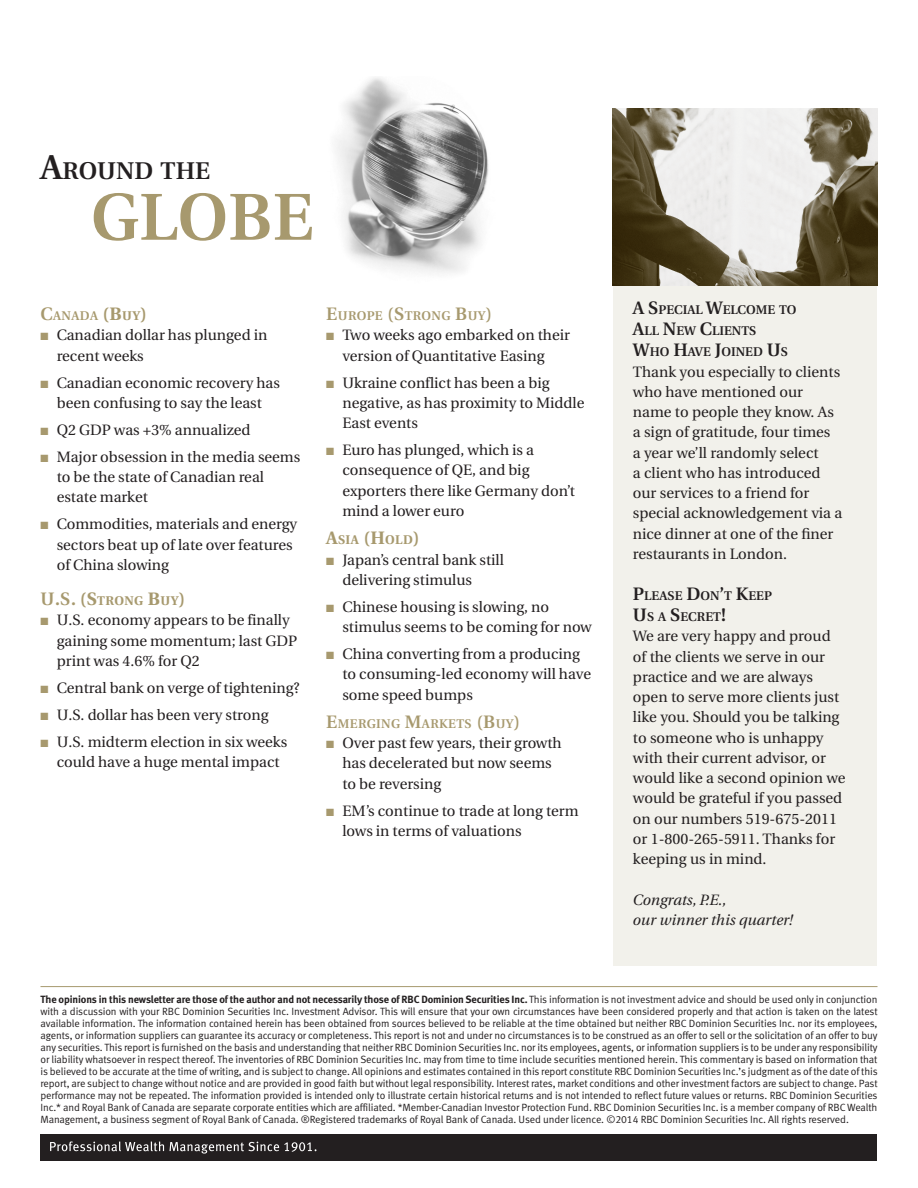
<style>
.page{position:relative;width:918px;height:1188px;background:#fff}
.page>*{position:absolute;margin:0;border:0;box-sizing:border-box;transform-origin:0 0}
.subheads{font:600 66.15px "Utopia";color:#a7996e}
.subheads-2{font:600 24.15px "Utopia";color:#231f20}
.t1{font:15px/20.2px "Utopia";color:#231f20}
.t2{font:italic 15px "Utopia";color:#231f20}
.t3{font:600 12.6px/21px "Utopia";color:#231f20}
.subheads-3{font:600 12.6px "Utopia";letter-spacing:.03em;color:#a7996e}
.subheads-4{font:700 12.6px "Utopia";letter-spacing:.03em;color:#a7996e}
.t4{font:10.5px/12px "Meta Normal LF";letter-spacing:-.01em;color:#231f20;text-align:justify}
.s1{font-size:34.5px}
.s2{font-size:18px}
.s3{font-weight:700;font-size:18px}
.s4{font-weight:700}
.s5{color:#a7996e}
.s6{font-weight:600;font-size:18px}
.s7{font-family:"Meta Bold LF"}
</style>
<div class="page">
<img style="left:336px;top:77px;width:153px;height:196px">
<div style="left:613px;top:283px;width:264px;height:683px;background:#f2f1eb"></div>
<hr style="left:40px;top:986px;width:838px;height:1px;background:#a7996e">
<div style="left:40px;top:1134px;width:838px;height:27px;background:#231f20"></div>
<svg style="left:50px;top:1141px;width:266px;height:13px"></svg>
<img style="left:612px;top:108px;width:266px;height:177px">
<p class="subheads-2" style="left:40px;top:157px;width:171px"><span class="s1">A</span>ROUND THE</p>
<p class="subheads" style="left:91px;top:180px;width:224px">GLOBE</p>
<p class="subheads-3" style="left:40px;top:309px;width:108px"><span class="s2">C</span>ANADA <span class="s3">(B</span><span class="s4">UY</span><span class="s3">)</span></p>
<p class="t1" style="left:57px;top:326px;width:212px;text-indent:-16px"><span class="s5">■</span> Canadian dollar has plunged in recent weeks</p>
<p class="t1" style="left:40px;top:373px;width:241px;text-align:center"><span class="s5">■</span> Canadian economic recovery has been confusing to say the least</p>
<p class="t1" style="left:40px;top:420px;width:212px"><span class="s5">■</span> Q2 GDP was +3% annualized</p>
<p class="t1" style="left:57px;top:447px;width:245px;text-indent:-16px"><span class="s5">■</span> Major obsession in the media seems to be the state of Canadian real estate market</p>
<p class="t1" style="left:57px;top:515px;width:242px;text-indent:-16px"><span class="s5">■</span> Commodities, materials and energy sectors beat up of late over features of China slowing</p>
<p class="subheads-4" style="left:40px;top:594px;width:146px"><span class="s6">U.S.</span> <span class="s2">(S</span>TRONG <span class="s2">B</span>UY<span class="s2">)</span></p>
<p class="t1" style="left:57px;top:610px;width:242px;text-indent:-16px"><span class="s5">■</span> U.S. economy appears to be finally gaining some momentum; last GDP print was 4.6% for Q2</p>
<p class="t1" style="left:40px;top:678px;width:261px"><span class="s5">■</span> Central bank on verge of tightening?</p>
<p class="t1" style="left:40px;top:705px;width:230px"><span class="s5">■</span> U.S. dollar has been very strong</p>
<p class="t1" style="left:40px;top:732px;width:248px;text-align:center"><span class="s5">■</span> U.S. midterm election in six weeks could have a huge mental impact</p>
<p class="subheads-3" style="left:326px;top:309px;width:168px"><span class="s2">E</span>UROPE <span class="s2">(S</span>TRONG <span class="s2">B</span>UY<span class="s2">)</span></p>
<p class="t1" style="left:342px;top:326px;width:229px;text-indent:-16px"><span class="s5">■</span> Two weeks ago embarked on their version of Quantitative Easing</p>
<p class="t1" style="left:342px;top:373px;width:243px;text-indent:-16px"><span class="s5">■</span> Ukraine conflict has been a big negative, as has proximity to Middle<br>East events</p>
<p class="t1" style="left:342px;top:440px;width:234px;text-indent:-16px"><span class="s5">■</span> Euro has plunged, which is a consequence of QE, and big exporters there like Germany don’t mind a lower euro</p>
<p class="subheads-4" style="left:326px;top:533px;width:95px"><span class="s2">A</span>SIA <span class="s2">(H</span>OLD<span class="s2">)</span></p>
<p class="t1" style="left:342px;top:550px;width:163px;text-indent:-16px"><span class="s5">■</span> Japan’s central bank still delivering stimulus</p>
<p class="t1" style="left:342px;top:597px;width:251px;text-indent:-16px"><span class="s5">■</span> Chinese housing is slowing, no stimulus seems to be coming for now</p>
<p class="t1" style="left:342px;top:644px;width:250px;text-indent:-16px"><span class="s5">■</span> China converting from a producing to consuming-led economy will have some speed bumps</p>
<p class="subheads-3" style="left:326px;top:717px;width:196px"><span class="s2">E</span>MERGING <span class="s2">M</span>ARKETS <span class="s2">(B</span>UY<span class="s2">)</span></p>
<p class="t1" style="left:342px;top:733px;width:221px;text-indent:-16px"><span class="s5">■</span> Over past few years, their growth has decelerated but now seems to be reversing</p>
<p class="t1" style="left:342px;top:801px;width:238px;text-indent:-16px"><span class="s5">■</span> EM’s continue to trade at long term lows in terms of valuations</p>
<p class="t3" style="left:633px;top:300px;width:165px"><span class="s2">A S</span>PECIAL <span class="s2">W</span>ELCOME TO<br><span class="s2">A</span>LL <span class="s2">N</span>EW <span class="s2">C</span>LIENTS<br><span class="s2">W</span>HO <span class="s2">H</span>AVE <span class="s2">J</span>OINED <span class="s2">U</span>S</p>
<p class="t1" style="left:633px;top:362px;width:211px">Thank you especially to clients who have mentioned our name to people they know. As a sign of gratitude, four times<br>a year we’ll randomly select<br>a client who has introduced our services to a friend for special acknowledgement via a nice dinner at one of the finer restaurants in London.</p>
<p class="t3" style="left:633px;top:586px;width:141px"><span class="s2">P</span>LEASE <span class="s2">D</span>ON<span class="s2">’</span>T <span class="s2">K</span>EEP<br><span class="s2">U</span>S A <span class="s2">S</span>ECRET<span class="s2">!</span></p>
<p class="t1" style="left:633px;top:627px;width:214px">We are very happy and proud of the clients we serve in our practice and we are always open to serve more clients just like you. Should you be talking to someone who is unhappy with their current advisor, or would like a second opinion we would be grateful if you passed on our numbers 519-675-2011 or 1-800-265-5911. Thanks for keeping us in mind.</p>
<p class="t2" style="left:633px;top:891px;width:95px">Congrats, P.E.,</p>
<p class="t2" style="left:633px;top:912px;width:161px">our winner this quarter!</p>
<p class="t4" style="left:40px;top:993px;width:839px"><span class="s7">The opinions in this newsletter are those of the author and not necessarily those of RBC Dominion Securities Inc.</span> This information is not investment advice and should be used only in conjunction with a discussion with your RBC Dominion Securities Inc. Investment Advisor. This will ensure that your own circumstances have been considered properly and that action is taken on the latest available information. The information contained herein has been obtained from sources believed to be reliable at the time obtained but neither RBC Dominion Securities Inc. nor its employees, agents, or information suppliers can guarantee its accuracy or completeness. This report is not and under no circumstances is to be construed as an offer to sell or the solicitation of an offer to buy any securities. This report is furnished on the basis and understanding that neither RBC Dominion Securities Inc. nor its employees, agents, or information suppliers is to be under any responsibility or liability whatsoever in respect thereof. The inventories of RBC Dominion Securities Inc. may from time to time include securities mentioned herein. This commentary is based on information that is believed to be accurate at the time of writing, and is subject to change. All opinions and estimates contained in this report constitute RBC Dominion Securities Inc.’s judgment as of the date of this report, are subject to change without notice and are provided in good faith but without legal responsibility. Interest rates, market conditions and other investment factors are subject to change. Past performance may not be repeated. The information provided is intended only to illustrate certain historical returns and is not intended to reflect future values or returns. RBC Dominion Securities Inc.* and Royal Bank of Canada are separate corporate entities which are affiliated. *Member-Canadian Investor Protection Fund. RBC Dominion Securities Inc. is a member company of RBC Wealth Management, a business segment of Royal Bank of Canada. ®Registered trademarks of Royal Bank of Canada. Used under licence. ©2014 RBC Dominion Securities Inc. All rights reserved.</p>
</div>
